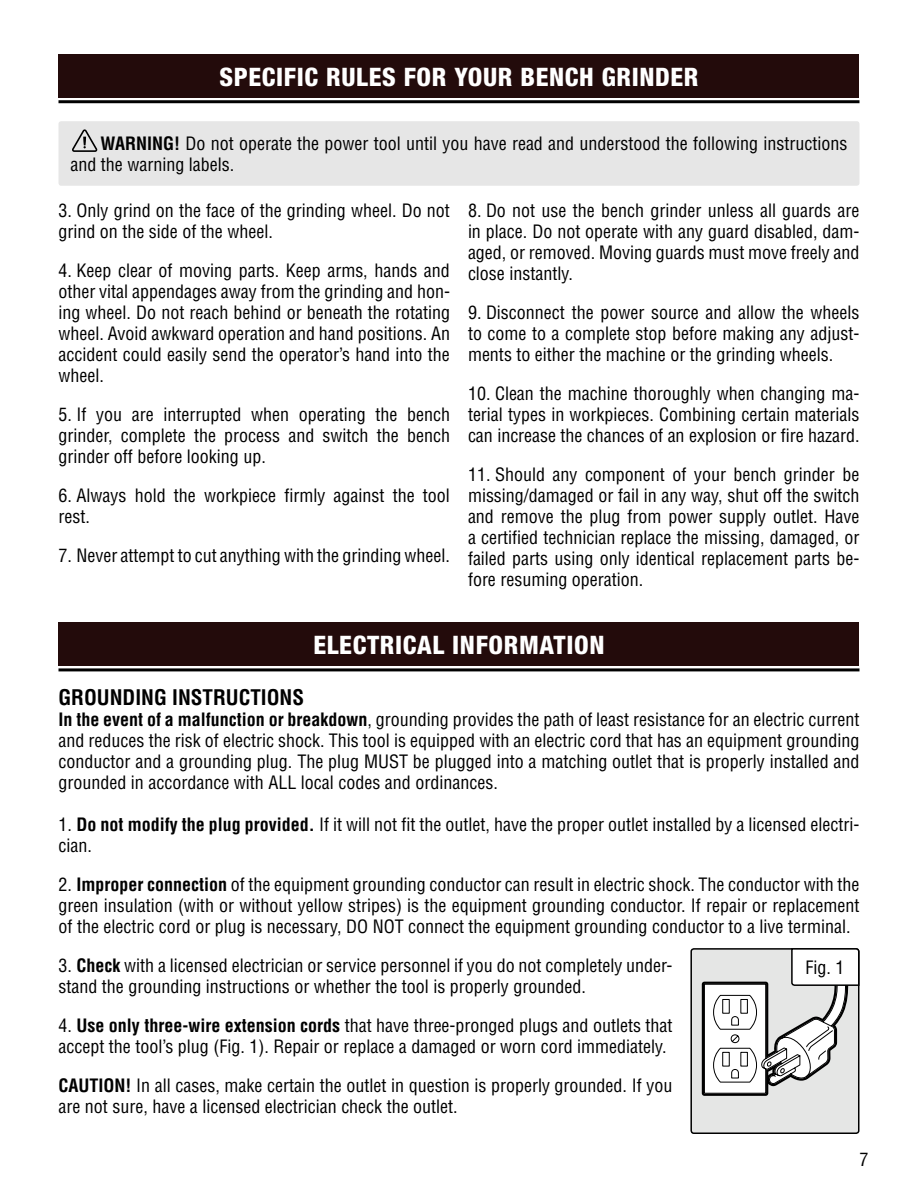
<style>
.page{position:relative;width:918px;height:1188px;background:#fff}
.page>*{position:absolute;margin:0;border:0;box-sizing:border-box;transform-origin:0 0}
.t1{font:italic condensed 25.5px "Helvetica Neue";letter-spacing:.025em;color:#fff}
.t2{font:700 condensed 21px "Helvetica";color:#000}
.t3{font:condensed 18px/21px "Helvetica";color:#000;text-align:justify}
.s1{font-weight:700}
</style>
<div class="page">
<div style="left:58px;top:54px;width:802px;height:44px;background:#230b0b"></div>
<hr style="left:58px;top:100px;width:802px;height:3px;background:#000">
<div style="left:58px;top:121px;width:802px;height:65px;background:#e6e6e6;border-radius:3px"></div>
<svg style="left:72px;top:129px;width:25px;height:23px"></svg>
<div style="left:58px;top:622px;width:802px;height:44px;background:#230b0b"></div>
<hr style="left:58px;top:668px;width:802px;height:3px;background:#000">
<div style="left:691px;top:949px;width:168px;height:184px;background:#e5e6e5;border-radius:3px"></div>
<div style="left:690px;top:948px;width:169px;height:186px;border:2px solid #000;border-radius:3px"></div>
<svg style="left:702px;top:948px;width:158px;height:148px"></svg>
<h1 class="t1" style="left:219px;top:61px;width:481px">SPECIFIC RULES FOR YOUR BENCH GRINDER</h1>
<p class="t3" style="left:70px;top:133px;width:778px;text-indent:30px"><span class="s1">WARNING!</span> Do not operate the power tool until you have read and understood the following instructions and the warning labels.</p>
<p class="t3" style="left:58px;top:200px;width:393px">3. Only grind on the face of the grinding wheel. Do not grind on the side of the wheel.</p>
<p class="t3" style="left:58px;top:260px;width:393px">4. Keep clear of moving parts. Keep arms, hands and other vital appendages away from the grinding and hon&shy;ing wheel. Do not reach behind or beneath the rotating wheel. Avoid awkward operation and hand positions. An accident could easily send the operator’s hand into the wheel.</p>
<p class="t3" style="left:58px;top:404px;width:393px">5. If you are interrupted when operating the bench grinder, complete the process and switch the bench grinder off before looking up.</p>
<p class="t3" style="left:58px;top:485px;width:393px">6. Always hold the workpiece firmly against the tool rest.</p>
<p class="t3" style="left:58px;top:545px;width:393px">7. Never attempt to cut anything with the grinding wheel.</p>
<p class="t3" style="left:468px;top:200px;width:393px">8. Do not use the bench grinder unless all guards are in place. Do not operate with any guard disabled, dam&shy;aged, or removed. Moving guards must move freely and close instantly.</p>
<p class="t3" style="left:468px;top:302px;width:393px">9. Disconnect the power source and allow the wheels to come to a complete stop before making any adjust&shy;ments to either the machine or the grinding wheels.</p>
<p class="t3" style="left:468px;top:383px;width:393px">10. Clean the machine thoroughly when changing ma&shy;terial types in workpieces. Combining certain materials can increase the chances of an explosion or fire hazard.</p>
<p class="t3" style="left:468px;top:464px;width:393px">11. Should any component of your bench grinder be missing/damaged or fail in any way, shut off the switch and remove the plug from power supply outlet. Have a certified technician replace the missing, damaged, or failed parts using only identical replacement parts be&shy;fore resuming operation.</p>
<h1 class="t1" style="left:313px;top:629px;width:293px">ELECTRICAL INFORMATION</h1>
<p class="t2" style="left:58px;top:684px;width:247px">GROUNDING INSTRUCTIONS</p>
<p class="t3" style="left:58px;top:709px;width:803px"><span class="s1">In the event of a malfunction or breakdown</span>, grounding provides the path of least resistance for an electric current and reduces the risk of electric shock. This tool is equipped with an electric cord that has an equipment grounding conductor and a grounding plug. The plug MUST be plugged into a matching outlet that is properly installed and grounded in accordance with ALL local codes and ordinances.</p>
<p class="t3" style="left:58px;top:814px;width:803px">1. <span class="s1">Do not modify the plug provided.</span> If it will not fit the outlet, have the proper outlet installed by a licensed electri&shy;cian.</p>
<p class="t3" style="left:58px;top:874px;width:803px">2. <span class="s1">Improper connection</span> of the equipment grounding conductor can result in electric shock. The conductor with the green insulation (with or without yellow stripes) is the equipment grounding conductor. If repair or replacement of the electric cord or plug is necessary, DO NOT connect the equipment grounding conductor to a live terminal.</p>
<p class="t3" style="left:58px;top:955px;width:615px">3. <span class="s1">Check</span> with a licensed electrician or service personnel if you do not completely under&shy;stand the grounding instructions or whether the tool is properly grounded.</p>
<p class="t3" style="left:58px;top:1015px;width:615px">4. <span class="s1">Use only three-wire extension cords</span> that have three-pronged plugs and outlets that accept the tool’s plug (Fig. 1). Repair or replace a damaged or worn cord immediately.</p>
<p class="t3" style="left:58px;top:1075px;width:615px"><span class="s1">CAUTION!</span> In all cases, make certain the outlet in question is properly grounded. If you are not sure, have a licensed electrician check the outlet.</p>
<p class="t3" style="left:806px;top:957px;width:40px">Fig. 1</p>
<p class="t3" style="left:860px;top:1148px;width:10px">7</p>
</div>
